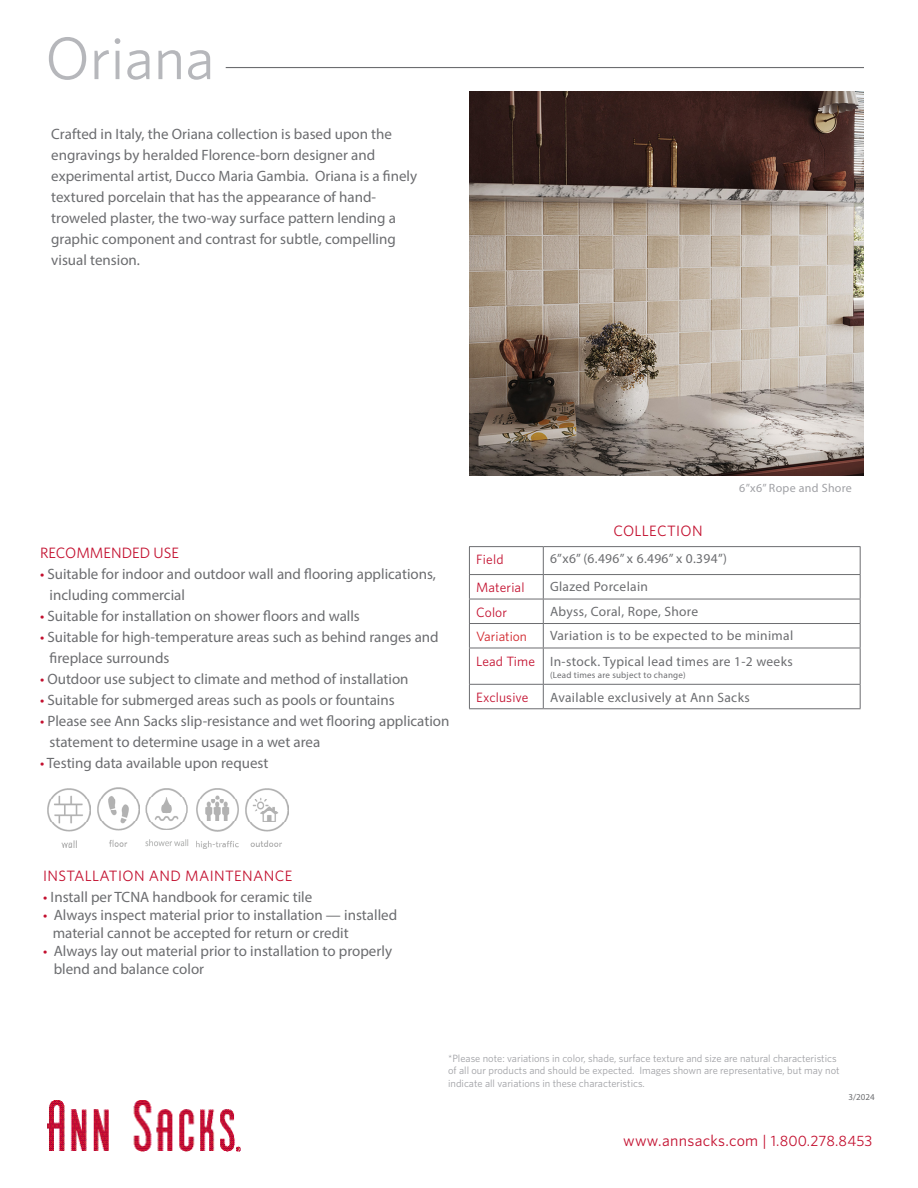
<style>
.page{position:relative;width:918px;height:1188px;background:#fff}
.page>*{position:absolute;margin:0;border:0;box-sizing:border-box;transform-origin:0 0}
.t1{font:60px "Whitney";color:#b6b7bb}
.t2{font:15.9px "Whitney";letter-spacing:.02em;color:#c3102f}
.t3{font:15px/21px "Myriad Pro";color:#6c6d70}
.Red_Sub-heads{font:15px "Whitney";letter-spacing:.025em;color:#c3102f}
.Red_Sub-heads-2{font:15px "Whitney";color:#c3102f}
.t4{font:13.5px "Myriad Pro";letter-spacing:.025em;color:#6c6d70}
.Red_Sub-heads-3{font:13.5px "Whitney";letter-spacing:.01em;color:#c3102f}
.t5{font:13.5px "Whitney";color:#d1232a}
.t6{font:12px "Myriad Pro";letter-spacing:.025em;color:#a0a1a5}
.t7{font:10.5px/12.6px "Whitney";color:#a0a1a5}
.Red_Sub-heads-4{font:9px "Myriad Pro";letter-spacing:.025em;color:#6c6d70}
.s1{color:#c3102f}
.s2{font-size:15.6px}
.s3{font-size:15px}
</style>
<div class="page">
<img style="left:47px;top:1101px;width:193px;height:50px">
<hr style="left:226px;top:67px;width:638px;height:1px;background:#6c6d70">
<img style="left:469px;top:91px;width:395px;height:384px">
<img style="left:196px;top:789px;width:43px;height:60px">
<img style="left:246px;top:789px;width:42px;height:58px">
<img style="left:97px;top:788px;width:43px;height:58px">
<img style="left:48px;top:789px;width:42px;height:58px">
<hr style="left:469px;top:546px;width:74px;height:1px;background:#6c6d70">
<hr style="left:543px;top:546px;width:318px;height:1px;background:#6c6d70">
<hr style="left:469px;top:574px;width:74px;height:1px;background:#6c6d70">
<hr style="left:543px;top:574px;width:318px;height:1px;background:#6c6d70">
<hr style="left:469px;top:599px;width:74px;height:1px;background:#6c6d70">
<hr style="left:543px;top:599px;width:318px;height:1px;background:#6c6d70">
<hr style="left:469px;top:623px;width:74px;height:1px;background:#6c6d70">
<svg style="left:469px;top:547px;width:1px;height:101px"></svg>
<hr style="left:543px;top:623px;width:318px;height:1px;background:#6c6d70">
<svg style="left:543px;top:547px;width:1px;height:101px"></svg>
<svg style="left:860px;top:547px;width:1px;height:101px"></svg>
<hr style="left:469px;top:648px;width:74px;height:1px;background:#6c6d70">
<hr style="left:469px;top:648px;width:1px;height:36px;background:#6c6d70">
<hr style="left:543px;top:648px;width:318px;height:1px;background:#6c6d70">
<hr style="left:543px;top:648px;width:1px;height:36px;background:#6c6d70">
<hr style="left:860px;top:648px;width:1px;height:36px;background:#6c6d70">
<hr style="left:469px;top:684px;width:74px;height:1px;background:#6c6d70">
<svg style="left:469px;top:685px;width:1px;height:23px"></svg>
<hr style="left:543px;top:684px;width:318px;height:1px;background:#6c6d70">
<svg style="left:543px;top:685px;width:1px;height:23px"></svg>
<svg style="left:860px;top:685px;width:1px;height:23px"></svg>
<hr style="left:469px;top:708px;width:74px;height:1px;background:#6c6d70">
<hr style="left:543px;top:708px;width:318px;height:1px;background:#6c6d70">
<img style="left:145px;top:789px;width:44px;height:58px">
<h1 class="t1" style="left:45px;top:18px;width:171px">Oriana</h1>
<p class="t3" style="left:51px;top:123px;width:342px">Crafted in Italy, the Oriana collection is based upon the engravings by heralded Florence-born designer and</p>
<p class="t3" style="left:51px;top:165px;width:367px">experimental artist, Ducco Maria Gambia. Oriana is a finely textured porcelain that has the appearance of hand-</p>
<p class="t3" style="left:51px;top:207px;width:346px;text-align:justify">troweled plaster, the two-way surface pattern lending a graphic component and contrast for subtle, compelling visual tension.</p>
<p class="Red_Sub-heads-2" style="left:40px;top:543px;width:141px">RECOMMENDED USE</p>
<p class="t3" style="left:40px;top:564px;width:397px"><span class="s1">•</span> Suitable for indoor and outdoor wall and flooring applications,</p>
<p class="t3" style="left:50px;top:585px;width:137px">including commercial</p>
<p class="t3" style="left:40px;top:606px;width:321px"><span class="s1">•</span> Suitable for installation on shower floors and walls</p>
<p class="t3" style="left:40px;top:627px;width:400px"><span class="s1">•</span> Suitable for high-temperature areas such as behind ranges and</p>
<p class="t3" style="left:50px;top:648px;width:121px">fireplace surrounds</p>
<p class="t3" style="left:40px;top:669px;width:370px"><span class="s1">•</span> Outdoor use subject to climate and method of installation</p>
<p class="t3" style="left:40px;top:690px;width:356px"><span class="s1">•</span> Suitable for submerged areas such as pools or fountains</p>
<p class="t3" style="left:40px;top:711px;width:411px"><span class="s1">•</span> Please see Ann Sacks slip-resistance and wet flooring application</p>
<p class="t3" style="left:50px;top:732px;width:272px">statement to determine usage in a wet area</p>
<p class="t3" style="left:40px;top:753px;width:230px"><span class="s1">•</span> Testing data available upon request</p>
<p class="Red_Sub-heads" style="left:613px;top:521px;width:91px">COLLECTION</p>
<p class="t6" style="left:739px;top:481px;width:114px">6”x6” Rope and Shore</p>
<p class="Red_Sub-heads-3" style="left:476px;top:551px;width:29px">Field</p>
<p class="t4" style="left:550px;top:551px;width:178px">6”x6” (6.496” x 6.496” x 0.394”)</p>
<p class="Red_Sub-heads-3" style="left:476px;top:578px;width:50px">Material</p>
<p class="t4" style="left:550px;top:579px;width:100px">Glazed Porcelain</p>
<p class="Red_Sub-heads-3" style="left:476px;top:603px;width:32px">Color</p>
<p class="t4" style="left:550px;top:603px;width:150px">Abyss, Coral, Rope, Shore</p>
<p class="t5" style="left:476px;top:627px;width:52px">Variation</p>
<p class="t4" style="left:550px;top:628px;width:245px">Variation is to be expected to be minimal</p>
<p class="Red_Sub-heads-3" style="left:476px;top:652px;width:60px">Lead Time</p>
<p class="t4" style="left:550px;top:653px;width:244px">In-stock. Typical lead times are 1-2 weeks</p>
<p class="Red_Sub-heads-4" style="left:550px;top:669px;width:137px">(Lead times are subject to change)</p>
<p class="Red_Sub-heads-3" style="left:476px;top:688px;width:54px">Exclusive</p>
<p class="t4" style="left:550px;top:689px;width:201px">Available exclusively at Ann Sacks</p>
<p class="Red_Sub-heads" style="left:43px;top:866px;width:251px">INSTALLATION AND MAINTENANCE</p>
<p class="t3" style="left:43px;top:886px;width:271px"><span class="s1">•</span> Install per TCNA handbook for ceramic tile</p>
<p class="t3" style="left:43px;top:904px;width:355px"><span class="s1">•</span> Always inspect material prior to installation — installed</p>
<p class="t3" style="left:53px;top:922px;width:297px">material cannot be accepted for return or credit</p>
<p class="t3" style="left:43px;top:940px;width:350px"><span class="s1">•</span> Always lay out material prior to installation to properly</p>
<p class="t3" style="left:54px;top:958px;width:152px">blend and balance color</p>
<p class="t7" style="left:448px;top:1052px;width:393px">*Please note: variations in color, shade, surface texture and size are natural characteristics of all our products and should be expected. Images shown are representative, but may not indicate all variations in these characteristics.</p>
<p class="Red_Sub-heads-4" style="left:849px;top:1092px;width:28px">3/2024</p>
<p class="t2" style="left:623px;top:1130px;width:251px">www.annsacks.com <span class="s2">|</span> <span class="s3">1.800.278.8453</span></p>
</div>
